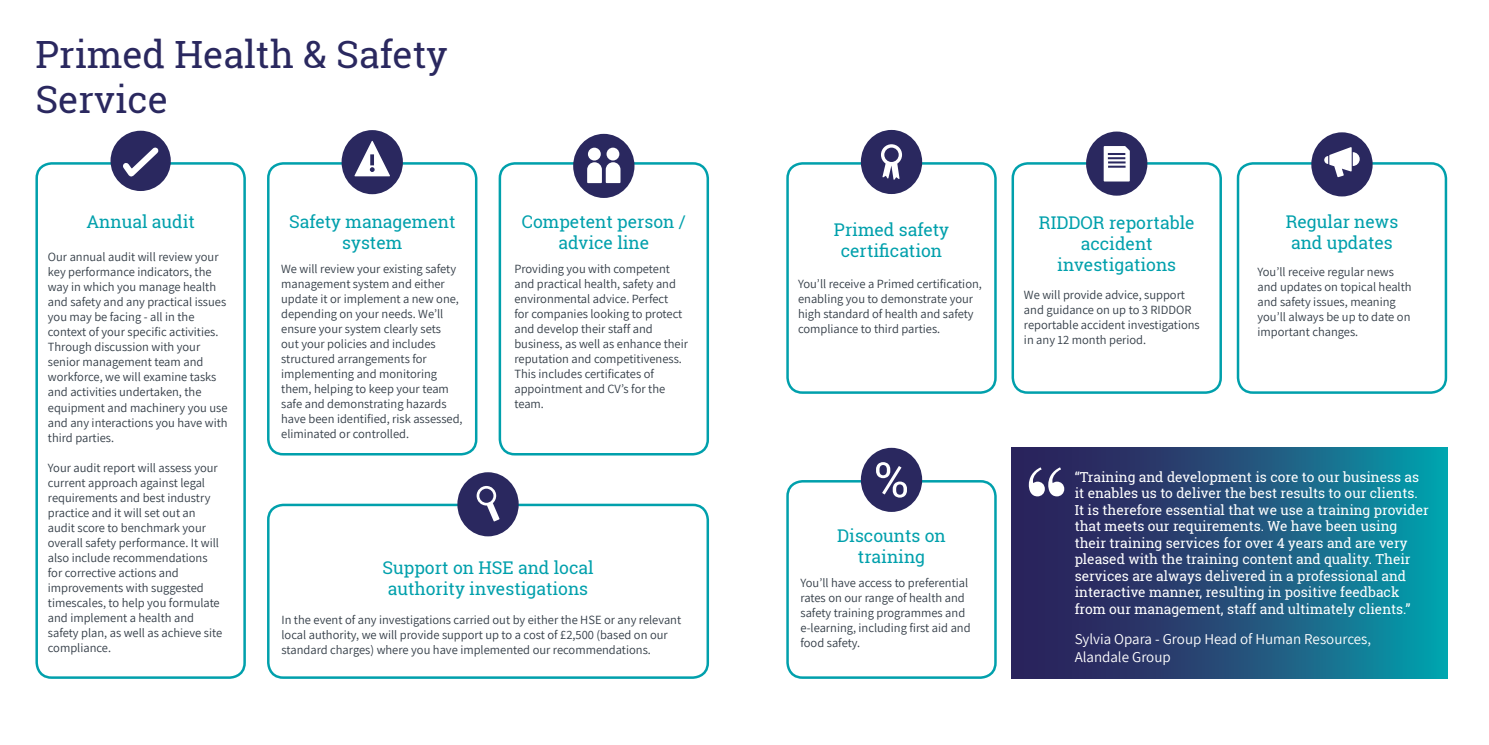
<style>
.page{position:relative;width:1489px;height:745px;background:#fff}
.page>*{position:absolute;margin:0;border:0;box-sizing:border-box;transform-origin:0 0}
.t1{font:37.5px/45px "Roboto Slab";color:#2a285f}
.t2{font:17.5px/21px "Roboto Slab";color:#00a0ac;text-align:center}
.t3{font:15px/18px "Assistant";color:#fff}
.t4{font:13.75px/16.5px "Roboto Slab";color:#fff}
.t5{font:12.5px/15px "Assistant";color:#333d47}
</style>
<div class="page">
<div style="left:35px;top:162px;width:211px;height:516px;border:2px solid #00a0ac;border-radius:15px"></div>
<div style="left:110px;top:131px;width:61px;height:60px;background:#2a285f;border-radius:50%"></div>
<div style="left:267px;top:162px;width:210px;height:293px;border:2px solid #00a0ac;border-radius:15px"></div>
<div style="left:341px;top:130px;width:62px;height:64px;background:#2a285f;border-radius:50%"></div>
<div style="left:498px;top:162px;width:211px;height:293px;border:2px solid #00a0ac;border-radius:15px"></div>
<div style="left:573px;top:134px;width:61px;height:64px;background:#2a285f;border-radius:50%"></div>
<div style="left:786px;top:162px;width:210px;height:231px;border:2px solid #00a0ac;border-radius:15px"></div>
<div style="left:860px;top:130px;width:62px;height:64px;background:#2a285f;border-radius:50%"></div>
<div style="left:267px;top:503px;width:442px;height:175px;border:2px solid #00a0ac;border-radius:15px"></div>
<div style="left:457px;top:472px;width:61px;height:64px;background:#2a285f;border-radius:50%"></div>
<div style="left:1011px;top:162px;width:210px;height:231px;border:2px solid #00a0ac;border-radius:15px"></div>
<div style="left:1086px;top:131px;width:61px;height:64px;background:#2a285f;border-radius:50%"></div>
<div style="left:1236px;top:162px;width:210px;height:231px;border:2px solid #00a0ac;border-radius:15px"></div>
<div style="left:1311px;top:132px;width:61px;height:64px;background:#2a285f;border-radius:50%"></div>
<svg style="left:476px;top:486px;width:23px;height:35px"></svg>
<svg style="left:881px;top:144px;width:21px;height:36px"></svg>
<svg style="left:1103px;top:146px;width:26px;height:35px"></svg>
<svg style="left:117px;top:147px;width:47px;height:36px"></svg>
<svg style="left:1324px;top:147px;width:35px;height:30px"></svg>
<svg style="left:587px;top:147px;width:33px;height:36px"></svg>
<svg style="left:354px;top:141px;width:36px;height:35px"></svg>
<div style="left:786px;top:479px;width:210px;height:199px;border:2px solid #00a0ac;border-radius:15px"></div>
<div style="left:860px;top:447px;width:62px;height:64px;background:#2a285f;border-radius:50%"></div>
<svg style="left:876px;top:462px;width:30px;height:35px"></svg>
<div style="left:1011px;top:447px;width:435px;height:231px;background:linear-gradient(to right,#341251,#0b98a9)"></div>
<svg style="left:1028px;top:467px;width:36px;height:29px"></svg>
<h1 class="t1" style="left:35px;top:31px;width:414px">Primed Health &amp; Safety<br>Service</h1>
<h2 class="t2" style="left:86px;top:210px;width:110px">Annual audit</h2>
<p class="t5" style="left:48px;top:249px;width:181px">Our annual audit will review your key performance indicators, the way in which you manage health and safety and any practical issues you may be facing - all in the context of your specific activities.<br>Through discussion with your senior management team and workforce, we will examine tasks and activities undertaken, the equipment and machinery you use and any interactions you have with third parties.</p>
<p class="t5" style="left:48px;top:459px;width:176px">Your audit report will assess your current approach against legal requirements and best industry practice and it will set out an audit score to benchmark your overall safety performance. It will also include recommendations for corrective actions and improvements with suggested timescales, to help you formulate and implement a health and safety plan, as well as achieve site compliance.</p>
<h2 class="t2" style="left:289px;top:210px;width:168px">Safety management system</h2>
<p class="t5" style="left:281px;top:260px;width:183px">We will review your existing safety management system and either update it or implement a new one, depending on your needs. We’ll ensure your system clearly sets<br>out your policies and includes structured arrangements for implementing and monitoring them, helping to keep your team safe and demonstrating hazards have been identified, risk assessed, eliminated or controlled.</p>
<h2 class="t2" style="left:521px;top:210px;width:166px">Competent person / advice line</h2>
<p class="t5" style="left:514px;top:260px;width:175px">Providing you with competent and practical health, safety and environmental advice. Perfect<br>for companies looking to protect and develop their staff and business, as well as enhance their reputation and competitiveness.<br>This includes certificates of appointment and CV’s for the team.</p>
<h2 class="t2" style="left:382px;top:556px;width:213px">Support on HSE and local authority investigations</h2>
<p class="t5" style="left:281px;top:611px;width:401px">In the event of any investigations carried out by either the HSE or any relevant local authority, we will provide support up to a cost of £2,500 (based on our standard charges) where you have implemented our recommendations.</p>
<h2 class="t2" style="left:833px;top:219px;width:117px">Primed safety certification</h2>
<h2 class="t2" style="left:1038px;top:212px;width:157px">RIDDOR reportable accident investigations</h2>
<p class="t5" style="left:1023px;top:286px;width:177px">We will provide advice, support and guidance on up to 3 RIDDOR reportable accident investigations in any 12 month period.</p>
<p class="t5" style="left:798px;top:276px;width:185px">You’ll receive a Primed certification, enabling you to demonstrate your high standard of health and safety compliance to third parties.</p>
<h2 class="t2" style="left:1285px;top:210px;width:114px">Regular news and updates</h2>
<p class="t5" style="left:1257px;top:264px;width:156px">You’ll receive regular news and updates on topical health and safety issues, meaning you’ll always be up to date on important changes.</p>
<h2 class="t2" style="left:837px;top:525px;width:110px">Discounts on training</h2>
<p class="t5" style="left:800px;top:574px;width:172px">You’ll have access to preferential rates on our range of health and safety training programmes and e-learning, including first aid and food safety.</p>
<p class="t4" style="left:1074px;top:468px;width:355px">“Training and development is core to our business as it enables us to deliver the best results to our clients.<br>It is therefore essential that we use a training provider that meets our requirements. We have been using their training services for over 4 years and are very pleased with the training content and quality. Their services are always delivered in a professional and interactive manner, resulting in positive feedback from our management, staff and ultimately clients.”</p>
<p class="t3" style="left:1074px;top:628px;width:298px">Sylvia Opara - Group Head of Human Resources,<br>Alandale Group</p>
</div>
